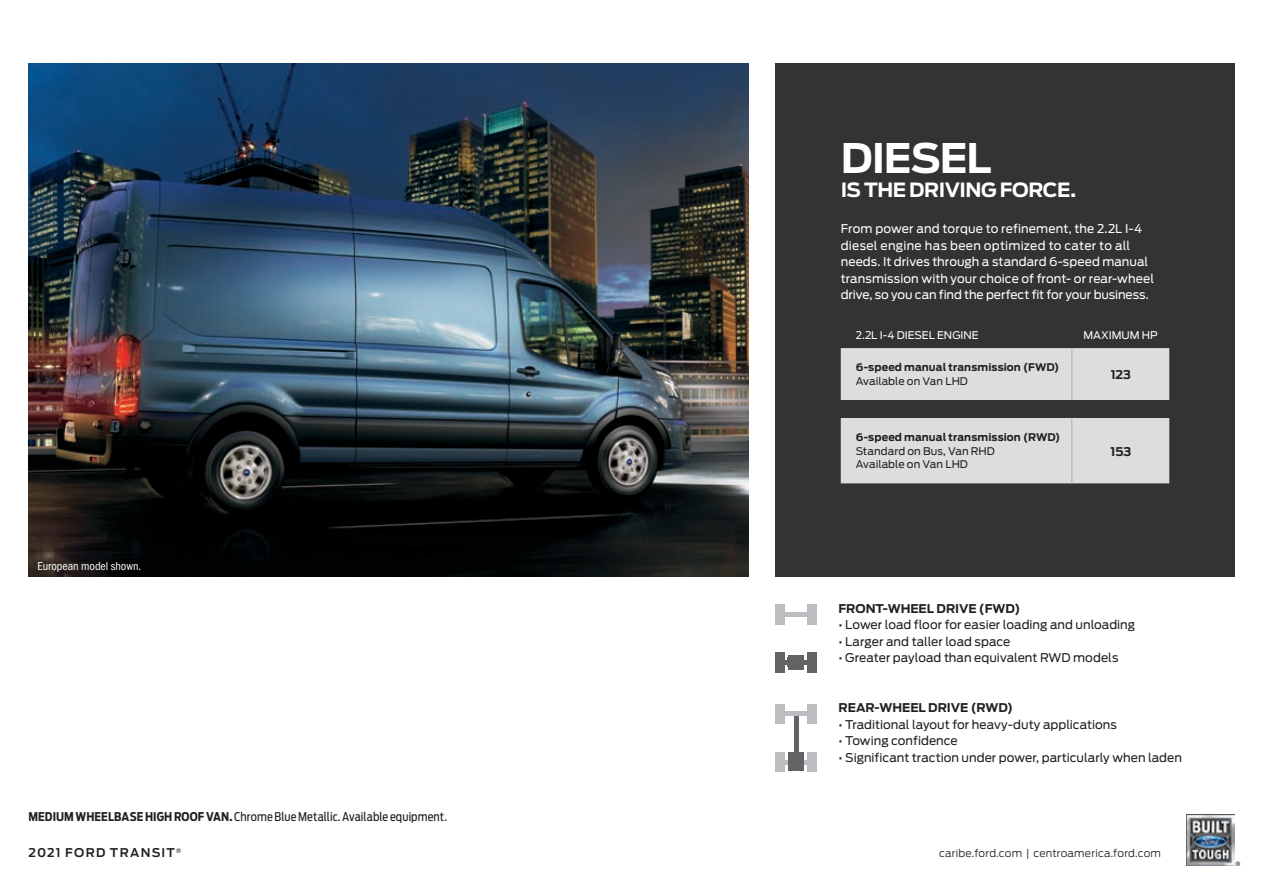
<style>
.page{position:relative;width:1263px;height:893px;background:#fff}
.page>*{position:absolute;margin:0;border:0;box-sizing:border-box;transform-origin:0 0}
.t1{font:700 40.5px "Ford Antenna";letter-spacing:-.025em;color:#fff}
.t2{font:700 19.5px "Ford Antenna";letter-spacing:-.02em;color:#fff}
.t3{font:12px "Ford Antenna";color:#231f20}
.t4{font:12px/16.5px "Ford Antenna";letter-spacing:.005em;color:#fff}
.t5{font:12px "Ford Antenna Cond";letter-spacing:.01em;color:#231f20}
.t6{font:700 12px "Ford Antenna";letter-spacing:-.005em;color:#231f20}
.t7{font:condensed 12px "ITC Franklin Gothic Std";letter-spacing:-.005em;color:#fff}
.t8{font:600 12px "Ford Antenna";letter-spacing:.1em;color:#231f20}
.t9{font:condensed 10.95px "ITC Franklin Gothic Std";color:#231f20}
.t10{font:700 10.5px "Ford Antenna";letter-spacing:.01em;color:#231f20}
.t11{font:10.5px/13.5px "Ford Antenna";letter-spacing:.005em;color:#231f20}
.t12{font:300 10.5px "Ford Antenna";letter-spacing:.015em;color:#231f20}
.t13{font:10.5px "Ford Antenna";color:#fff}
.s1{font-weight:700}
</style>
<div class="page">
<img style="left:28px;top:63px;width:720px;height:513px">
<div style="left:775px;top:63px;width:459px;height:513px;background:#333"></div>
<div style="left:775px;top:752px;width:10px;height:20px;background:#bcbdc0"></div>
<hr style="left:794px;top:714px;width:4px;height:57px;background:#636366">
<hr style="left:782px;top:760px;width:26px;height:4px;background:#bcbdc0">
<div style="left:807px;top:752px;width:10px;height:20px;background:#bcbdc0"></div>
<div style="left:788px;top:752px;width:16px;height:19px;background:#636366"></div>
<div style="left:775px;top:704px;width:10px;height:20px;background:#bcbdc0"></div>
<hr style="left:782px;top:712px;width:26px;height:4px;background:#bcbdc0">
<div style="left:807px;top:704px;width:10px;height:20px;background:#bcbdc0"></div>
<div style="left:775px;top:604px;width:10px;height:20px;background:#bcbdc0"></div>
<div style="left:775px;top:652px;width:10px;height:20px;background:#636366"></div>
<div style="left:788px;top:655px;width:16px;height:14px;background:#636366"></div>
<hr style="left:782px;top:612px;width:26px;height:4px;background:#bcbdc0">
<hr style="left:782px;top:660px;width:26px;height:4px;background:#636366">
<div style="left:807px;top:604px;width:10px;height:20px;background:#bcbdc0"></div>
<div style="left:807px;top:652px;width:10px;height:20px;background:#636366"></div>
<img style="left:1186px;top:815px;width:48px;height:51px">
<svg style="left:841px;top:348px;width:328px;height:135px;background:#c5c6c7"></svg>
<hr style="left:1071px;top:348px;width:1px;height:52px;background:#bcbdc0">
<hr style="left:1071px;top:418px;width:1px;height:65px;background:#bcbdc0">
<h1 class="t1" style="left:841px;top:121px;width:152px">DIESEL</h1>
<h2 class="t2" style="left:841px;top:172px;width:237px">IS THE DRIVING FORCE.</h2>
<p class="t4" style="left:841px;top:219px;width:315px">From power and torque to refinement, the 2.2L I-4 diesel engine has been optimized to cater to all needs. It drives through a standard 6-speed manual transmission with your choice of front- or rear-wheel drive, so you can find the perfect fit for your business.</p>
<p class="t13" style="left:856px;top:326px;width:124px">2.2L I-4 DIESEL ENGINE</p>
<p class="t13" style="left:1083px;top:326px;width:76px">MAXIMUM HP</p>
<p class="t10" style="left:856px;top:358px;width:205px">6-speed manual transmission (FWD)</p>
<p class="t11" style="left:856px;top:373px;width:114px">Available on Van LHD</p>
<p class="t6" style="left:1111px;top:364px;width:22px">123</p>
<p class="t7" style="left:37px;top:559px;width:105px">European model shown.</p>
<p class="t5" style="left:28px;top:807px;width:420px"><span class="s1">MEDIUM WHEELBASE HIGH ROOF VAN.</span> Chrome Blue Metallic. Available equipment.</p>
<p class="t10" style="left:856px;top:428px;width:206px">6-speed manual transmission (RWD)</p>
<p class="t11" style="left:856px;top:443px;width:141px">Standard on Bus, Van RHD<br>Available on Van LHD</p>
<p class="t6" style="left:1110px;top:440px;width:22px">153</p>
<p class="t6" style="left:838px;top:598px;width:183px">FRONT-WHEEL DRIVE (FWD)</p>
<p class="t3" style="left:838px;top:615px;width:298px">• Lower load floor for easier loading and unloading</p>
<p class="t3" style="left:838px;top:631px;width:173px">• Larger and taller load space</p>
<p class="t3" style="left:838px;top:648px;width:281px">• Greater payload than equivalent RWD models</p>
<p class="t6" style="left:838px;top:697px;width:176px">REAR-WHEEL DRIVE (RWD)</p>
<p class="t3" style="left:838px;top:714px;width:280px">• Traditional layout for heavy-duty applications</p>
<p class="t3" style="left:838px;top:731px;width:121px">• Towing confidence</p>
<p class="t3" style="left:838px;top:747px;width:345px">• Significant traction under power, particularly when laden</p>
<p class="t8" style="left:28px;top:842px;width:154px">2021 FORD TRANSIT<sup>®</sup></p>
<p class="t12" style="left:939px;top:844px;width:223px">caribe.ford.com | centroamerica.ford.com</p>
<p class="t9" style="left:1235px;top:859px;width:7px">®</p>
</div>
